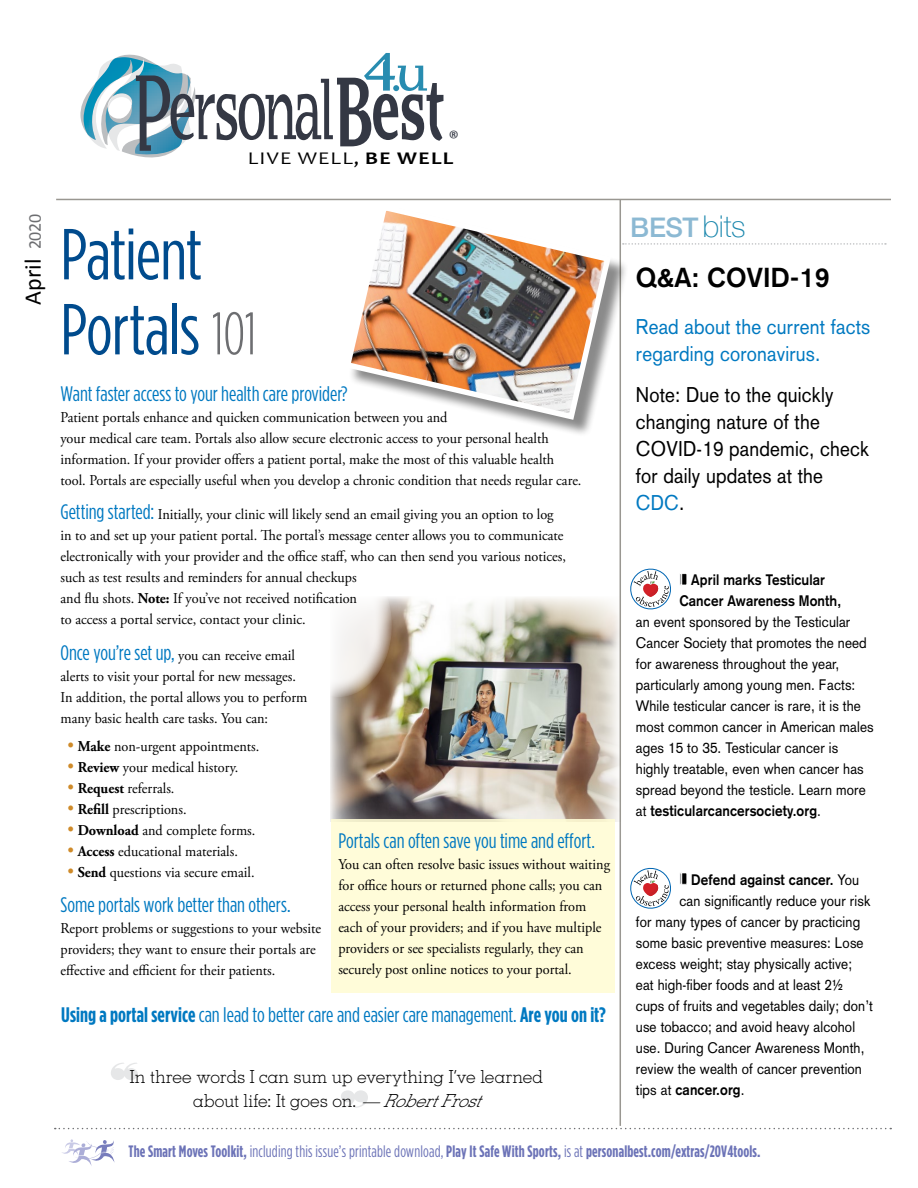
<style>
.page{position:relative;width:918px;height:1188px;background:#fff}
.page>*{position:absolute;margin:0;border:0;box-sizing:border-box;transform-origin:0 0}
.MainHeadline_HOPE{font:72px/75px "Gotham Condensed";letter-spacing:-.015em;color:#004b8d}
.Main_Body_Text_HOPE{font:700 27px "Akzidenz Grotesk";letter-spacing:.01em;color:#000}
.t1{font:500 27px "Helvetica Neue";color:#8cb9d3}
.subhead{font:24px "Calibri";letter-spacing:.005em;color:#000}
.Main_Body_Text_HOPE-2{font:21px "Gotham Condensed";letter-spacing:-.005em;color:#0079c1}
.Main_Body_Text_HOPE-3{font:21px/27px "Akzidenz Grotesk";letter-spacing:.01em;color:#000;scale:.9 1}
.Main_Body_Text_HOPE-4{font:21px/27px "Akzidenz Grotesk";letter-spacing:.01em;color:#0079c1;scale:.9 1}
.subhead-2{font:21px "Calibri";color:#343844}
.t2{font:300 18px/24px "Memphis";letter-spacing:.005em;color:#000;text-align:center;scale:.96 1}
.t3{font:18px "Candara";letter-spacing:.06em;color:#000;scale:1.2 1}
.t4{font:700 16.5px "Gotham Condensed";letter-spacing:.01em;color:#6c73b7;scale:.95 1}
.Main_Body_Text_HOPE-5{font:15px/21px "Adobe Garamond Pro";color:#000;scale:.95 1}
.Main_Body_Text_HOPE-6{font:15px "Akzidenz Grotesk";letter-spacing:.01em;color:#000;scale:.9 1}
.Main_Body_Text_HOPE-7{font:700 15px "Akzidenz Grotesk";letter-spacing:.01em;color:#000;scale:.9 1}
.s1{font-weight:700}
.s2{font-size:18px;color:#6d6e71}
.s3{font-weight:100;font-size:30px;color:#1b87ad}
.s4{font-weight:300;font-size:60px;color:#6d6e71}
.s5{color:#0079c1}
.s6{font-family:"Gotham Condensed";font-size:21px;color:#0079c1}
.s7{font-weight:400}
.s8{font-size:18px;color:#cf8b2a}
.s9{font-style:italic}
</style>
<div class="page">
<svg style="left:629px;top:243px;width:257px;height:2px"></svg>
<hr style="left:620px;top:200px;width:1px;height:926px;background:#999791">
<svg style="left:55px;top:1128px;width:836px;height:1px"></svg>
<svg style="left:62px;top:1139px;width:53px;height:27px"></svg>
<svg style="left:681px;top:574px;width:6px;height:11px"></svg>
<svg style="left:680px;top:574px;width:2px;height:11px"></svg>
<div style="left:681px;top:873px;width:6px;height:11px;background:#000"></div>
<div style="left:681px;top:872px;width:6px;height:13px;border:1px solid #fff"></div>
<svg style="left:680px;top:872px;width:2px;height:13px"></svg>
<svg style="left:80px;top:53px;width:363px;height:104px"></svg>
<svg style="left:630px;top:867px;width:41px;height:42px"></svg>
<hr style="left:56px;top:199px;width:835px;height:1px;background:#999791">
<svg style="left:111px;top:1063px;width:27px;height:17px"></svg>
<svg style="left:341px;top:1090px;width:27px;height:18px"></svg>
<svg style="left:630px;top:568px;width:41px;height:42px"></svg>
<img style="left:330px;top:596px;width:290px;height:225px">
<svg style="left:285px;top:554px;width:107px;height:143px"></svg>
<div style="left:332px;top:819px;width:283px;height:174px;background:#fffcd5"></div>
<div style="left:348px;top:207px;width:281px;height:231px;background:#000;opacity:.46"></div>
<img style="left:348px;top:207px;width:266px;height:216px">
<p class="subhead-2" style="left:449px;top:125px;width:12px">®</p>
<p class="t3" style="left:248px;top:147px;width:173px">LIVE WELL, <span class="s1">BE WELL</span></p>
<p class="subhead" style="left:18px;top:305px;width:93px;rotate:-90deg">April <span class="s2">2020</span></p>
<p class="t1" style="left:630px;top:206px;width:117px">BEST<span class="s3">bits</span></p>
<p class="MainHeadline_HOPE" style="left:60px;top:216px;width:198px">Patient<br>Portals <span class="s4">101</span></p>
<p class="Main_Body_Text_HOPE" style="left:636px;top:262px;width:195px">Q&amp;A: COVID-19</p>
<p class="Main_Body_Text_HOPE-4" style="left:636px;top:313px;width:262px">Read about the current facts regarding coronavirus.</p>
<p class="Main_Body_Text_HOPE-3" style="left:636px;top:381px;width:261px">Note: Due to the quickly changing nature of the<br>COVID-19 pandemic, check for daily updates at the<br><span class="s5">CDC</span>.</p>
<p class="Main_Body_Text_HOPE-2" style="left:60px;top:382px;width:289px">Want faster access to your health care provider?</p>
<p class="Main_Body_Text_HOPE-5" style="left:60px;top:407px;width:550px">Patient portals enhance and quicken communication between you and<br>your medical care team. Portals also allow secure electronic access to your personal health information. If your provider offers a patient portal, make the most of this valuable health tool. Portals are especially useful when you develop a chronic condition that needs regular care.</p>
<p class="Main_Body_Text_HOPE-5" style="left:60px;top:505px;width:534px"><span class="s6">Getting started:</span> Initially, your clinic will likely send an email giving you an option to log in to and set up your patient portal. The portal’s message center allows you to communicate electronically with your provider and the office staff, who can then send you various notices, such as test results and reminders for annual checkups<br>and flu shots. <span class="s1">Note:</span> If you’ve not received notification<br>to access a portal service, contact your clinic.</p>
<p class="Main_Body_Text_HOPE-7" style="left:691px;top:571px;width:150px">April marks Testicular</p>
<p class="Main_Body_Text_HOPE-7" style="left:679px;top:592px;width:181px">Cancer Awareness Month,</p>
<p class="Main_Body_Text_HOPE-6" style="left:636px;top:613px;width:240px">an event sponsored by the Testicular</p>
<p class="Main_Body_Text_HOPE-6" style="left:636px;top:634px;width:258px">Cancer Society that promotes the need</p>
<p class="Main_Body_Text_HOPE-6" style="left:636px;top:655px;width:228px">for awareness throughout the year,</p>
<p class="Main_Body_Text_HOPE-6" style="left:636px;top:676px;width:245px">particularly among young men. Facts:</p>
<p class="Main_Body_Text_HOPE-6" style="left:636px;top:697px;width:252px">While testicular cancer is rare, it is the</p>
<p class="Main_Body_Text_HOPE-6" style="left:636px;top:718px;width:266px">most common cancer in American males</p>
<p class="Main_Body_Text_HOPE-6" style="left:636px;top:739px;width:226px">ages 15 to 35. Testicular cancer is</p>
<p class="Main_Body_Text_HOPE-6" style="left:636px;top:760px;width:255px">highly treatable, even when cancer has</p>
<p class="Main_Body_Text_HOPE-6" style="left:636px;top:781px;width:257px">spread beyond the testicle. Learn more</p>
<p class="Main_Body_Text_HOPE-7" style="left:636px;top:802px;width:207px"><span class="s7">at</span> testicularcancersociety.org<span class="s7">.</span></p>
<p class="Main_Body_Text_HOPE-5" style="left:60px;top:646px;width:261px"><span class="s6">Once you’re set up,</span> you can receive email alerts to visit your portal for new messages.<br>In addition, the portal allows you to perform many basic health care tasks. You can:</p>
<p class="Main_Body_Text_HOPE-5" style="left:68px;top:736px;width:203px"><span class="s8">•</span> <span class="s1">Make</span> non-urgent appointments.</p>
<p class="Main_Body_Text_HOPE-5" style="left:68px;top:757px;width:181px"><span class="s8">•</span> <span class="s1">Review</span> your medical history.</p>
<p class="Main_Body_Text_HOPE-5" style="left:68px;top:778px;width:114px"><span class="s8">•</span> <span class="s1">Request</span> referrals.</p>
<p class="Main_Body_Text_HOPE-5" style="left:68px;top:799px;width:127px"><span class="s8">•</span> <span class="s1">Refill</span> prescriptions.</p>
<p class="Main_Body_Text_HOPE-5" style="left:68px;top:820px;width:199px"><span class="s8">•</span> <span class="s1">Download</span> and complete forms.</p>
<p class="Main_Body_Text_HOPE-5" style="left:68px;top:841px;width:181px"><span class="s8">•</span> <span class="s1">Access</span> educational materials.</p>
<p class="Main_Body_Text_HOPE-5" style="left:68px;top:862px;width:198px"><span class="s8">•</span> <span class="s1">Send</span> questions via secure email.</p>
<p class="Main_Body_Text_HOPE-2" style="left:60px;top:892px;width:232px">Some portals work better than others.</p>
<p class="Main_Body_Text_HOPE-5" style="left:60px;top:918px;width:276px">Report problems or suggestions to your website providers; they want to ensure their portals are effective and efficient for their patients.</p>
<p class="Main_Body_Text_HOPE-2" style="left:338px;top:829px;width:258px">Portals can often save you time and effort.</p>
<p class="Main_Body_Text_HOPE-5" style="left:338px;top:854px;width:288px">You can often resolve basic issues without waiting for office hours or returned phone calls; you can access your personal health information from each of your providers; and if you have multiple providers or see specialists regularly, they can securely post online notices to your portal.</p>
<p class="Main_Body_Text_HOPE-7" style="left:691px;top:871px;width:188px">Defend against cancer. <span class="s7">You</span></p>
<p class="Main_Body_Text_HOPE-6" style="left:679px;top:892px;width:214px">can significantly reduce your risk</p>
<p class="Main_Body_Text_HOPE-6" style="left:636px;top:913px;width:251px">for many types of cancer by practicing</p>
<p class="Main_Body_Text_HOPE-6" style="left:636px;top:934px;width:255px">some basic preventive measures: Lose</p>
<p class="Main_Body_Text_HOPE-6" style="left:636px;top:955px;width:242px">excess weight; stay physically active;</p>
<p class="Main_Body_Text_HOPE-6" style="left:636px;top:976px;width:232px">eat high-fiber foods and at least 2½</p>
<p class="Main_Body_Text_HOPE-6" style="left:636px;top:997px;width:265px">cups of fruits and vegetables daily; don’t</p>
<p class="Main_Body_Text_HOPE-6" style="left:636px;top:1018px;width:245px">use tobacco; and avoid heavy alcohol</p>
<p class="Main_Body_Text_HOPE-6" style="left:636px;top:1039px;width:256px">use. During Cancer Awareness Month,</p>
<p class="Main_Body_Text_HOPE-6" style="left:636px;top:1060px;width:253px">review the wealth of cancer prevention</p>
<p class="Main_Body_Text_HOPE-7" style="left:636px;top:1081px;width:122px"><span class="s7">tips at</span> cancer.org<span class="s7">.</span></p>
<p class="Main_Body_Text_HOPE-2" style="left:61px;top:1003px;width:546px"><span class="s1">Using a portal service</span> can lead to better care and easier care management. <span class="s1">Are you on it?</span></p>
<p class="t2" style="left:130px;top:1064px;width:432px">In three words I can sum up everything I’ve learned about life: It goes on. <span class="s9">—RobertFrost</span></p>
<p class="t4" style="left:129px;top:1142px;width:667px">The Smart Moves Toolkit, <span class="s7">including this issue’s printable download,</span> Play It Safe With Sports, <span class="s7">is at</span> personalbest.com/extras/20V4tools.</p>
</div>
